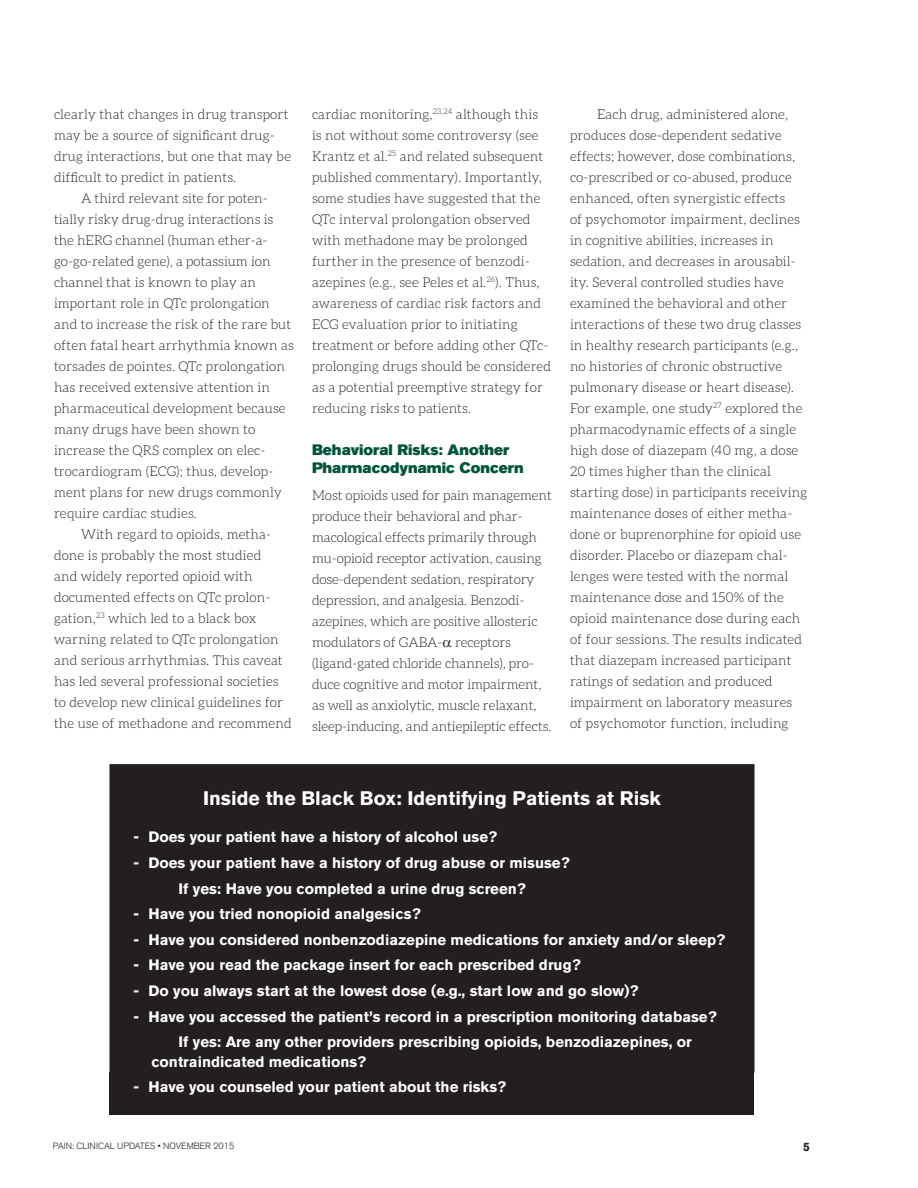
<style>
.page{position:relative;width:918px;height:1188px;background:#fff}
.page>*{position:absolute;margin:0;border:0;box-sizing:border-box;transform-origin:0 0}
.Table_Text{font:700 19.5px "Akzidenz Grotesk BQ";color:#fff}
.Black_box{font:700 15px "Akzidenz Grotesk BQ";color:#fff}
.Black_Boox_2{font:700 15px/19.5px "Akzidenz Grotesk BQ";color:#fff}
.Subhead{font:15px/18px "Akzidenz Grotesk BQ Super";color:#00543c}
.Text{font:300 13.5px/21px "Aleo";letter-spacing:.01em;color:#231f20}
.Text_-_No_Indent{font:300 13.5px/21px "Aleo";letter-spacing:-.005em;color:#231f20}
.t1{font:700 12px "Akzidenz Grotesk BQ";color:#231f20}
.t2{font:300 9px "Akzidenz Grotesk BQ";color:#231f20}
</style>
<div class="page">
<div style="left:110px;top:764px;width:644px;height:309px;background:#231f20"></div>
<div style="left:110px;top:1073px;width:644px;height:42px;background:#231f20"></div>
<p class="Text" style="left:54px;top:104px;width:239px">clearly that changes in drug transport may be a source of significant drug&shy;drug interactions, but one that may be difficult to predict in patients.</p>
<p class="Text" style="left:54px;top:188px;width:241px;text-indent:27px">A third relevant site for poten&shy;tially risky drug-drug interactions is the hERG channel (human ether-a&shy;go-go-related gene), a potassium ion channel that is known to play an important role in QTc prolongation and to increase the risk of the rare but often fatal heart arrhythmia known as torsades de pointes. QTc prolongation has received extensive attention in pharmaceutical development because many drugs have been shown to increase the QRS complex on elec&shy;trocardiogram (ECG); thus, develop&shy;ment plans for new drugs commonly require cardiac studies.</p>
<p class="Text" style="left:54px;top:524px;width:239px;text-indent:27px">With regard to opioids, metha&shy;done is probably the most studied<br>and widely reported opioid with documented effects on QTc prolon&shy;gation,<sup>23</sup> which led to a black box warning related to QTc prolongation and serious arrhythmias. This caveat has led several professional societies to develop new clinical guidelines for the use of methadone and recommend</p>
<p class="Text" style="left:312px;top:104px;width:241px">cardiac monitoring,<sup>23,24</sup> although this is not without some controversy (see Krantz et al.<sup>25</sup> and related subsequent published commentary). Importantly, some studies have suggested that the QTc interval prolongation observed with methadone may be prolonged further in the presence of benzodi&shy;azepines (e.g., see Peles et al.<sup>26</sup>). Thus, awareness of cardiac risk factors and ECG evaluation prior to initiating treatment or before adding other QTc&shy;prolonging drugs should be considered as a potential preemptive strategy for reducing risks to patients.</p>
<p class="Subhead" style="left:312px;top:441px;width:213px">Behavioral Risks: Another<br>Pharmacodynamic Concern</p>
<p class="Text_-_No_Indent" style="left:312px;top:485px;width:241px">Most opioids used for pain management produce their behavioral and phar&shy;macological effects primarily through mu-opioid receptor activation, causing dose-dependent sedation, respiratory depression, and analgesia. Benzodi&shy;azepines, which are positive allosteric modulators of GABA- receptors (ligand-gated chloride channels), pro&shy;duce cognitive and motor impairment, as well as anxiolytic, muscle relaxant, sleep-inducing, and antiepileptic effects.</p>
<p class="Text" style="left:570px;top:104px;width:239px;text-indent:27px">Each drug, administered alone, produces dose-dependent sedative effects; however, dose combinations, co-prescribed or co-abused, produce enhanced, often synergistic effects<br>of psychomotor impairment, declines in cognitive abilities, increases in sedation, and decreases in arousabil&shy;ity. Several controlled studies have examined the behavioral and other interactions of these two drug classes in healthy research participants (e.g., no histories of chronic obstructive pulmonary disease or heart disease).<br>For example, one study<sup>27</sup> explored the pharmacodynamic effects of a single high dose of diazepam (40 mg, a dose 20 times higher than the clinical starting dose) in participants receiving maintenance doses of either metha&shy;done or buprenorphine for opioid use disorder. Placebo or diazepam chal&shy;lenges were tested with the normal maintenance dose and 150% of the opioid maintenance dose during each of four sessions. The results indicated that diazepam increased participant ratings of sedation and produced impairment on laboratory measures of psychomotor function, including</p>
<p class="Table_Text" style="left:203px;top:787px;width:459px">Inside the Black Box: Identifying Patients at Risk</p>
<p class="Black_box" style="left:134px;top:829px;width:365px">- Does your patient have a history of alcohol use?</p>
<p class="Black_box" style="left:134px;top:854px;width:438px">- Does your patient have a history of drug abuse or misuse?</p>
<p class="Black_Boox_2" style="left:178px;top:879px;width:349px">If yes: Have you completed a urine drug screen?</p>
<p class="Black_box" style="left:134px;top:905px;width:289px">- Have you tried nonopioid analgesics?</p>
<p class="Black_box" style="left:134px;top:931px;width:593px">- Have you considered nonbenzodiazepine medications for anxiety and/or sleep?</p>
<p class="Black_box" style="left:134px;top:957px;width:449px">- Have you read the package insert for each prescribed drug?</p>
<p class="Black_box" style="left:134px;top:982px;width:507px">- Do you always start at the lowest dose (e.g., start low and go slow)?</p>
<p class="Black_box" style="left:134px;top:1008px;width:585px">- Have you accessed the patient’s record in a prescription monitoring database?</p>
<p class="Black_Boox_2" style="left:152px;top:1032px;width:542px;text-indent:27px">If yes: Are any other providers prescribing opioids, benzodiazepines, or contraindicated medications?</p>
<p class="Black_box" style="left:134px;top:1078px;width:374px">- Have you counseled your patient about the risks?</p>
<p class="t2" style="left:53px;top:1141px;width:183px">PAIN: CLINICAL UPDATES • NOVEMBER 2015</p>
<p class="t1" style="left:803px;top:1140px;width:8px">5</p>
</div>
